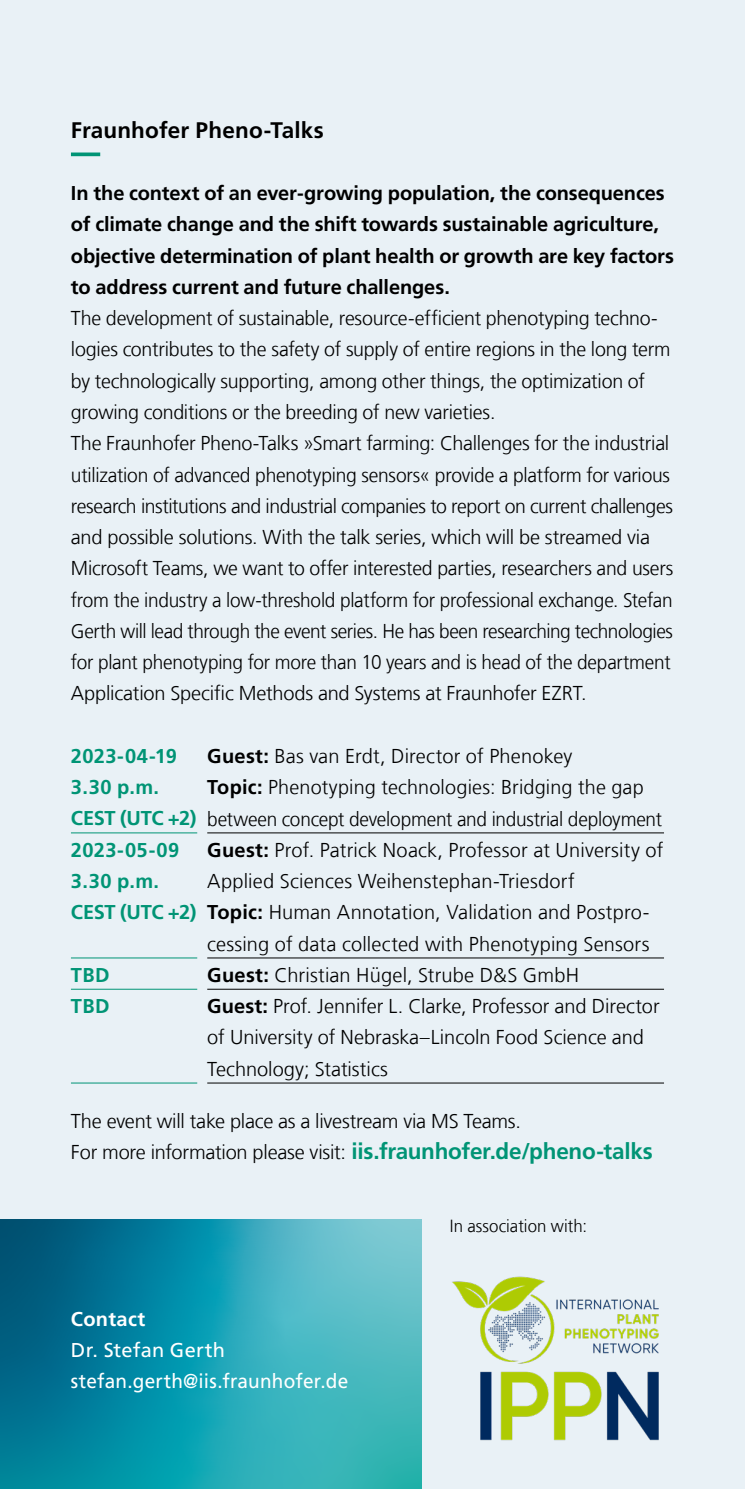
<style>
.page{position:relative;width:745px;height:1489px;background:#fff}
.page>*{position:absolute;margin:0;border:0;box-sizing:border-box;transform-origin:0 0}
.t1{font:700 22.5px "Frutiger LT Com";letter-spacing:.005em;color:#000}
.t2{font:300 20px/31.2px "Frutiger LT Com";letter-spacing:-.01em;color:#000}
.t3{font:700 20px/31.2px "Frutiger LT Com";letter-spacing:-.01em;color:#000}
.t4{font:700 20px/31.2px "Frutiger LT Com";letter-spacing:.015em;color:#009475}
.t5{font:20px/31.2px "Frutiger LT Com";letter-spacing:.01em;color:#fff}
.t6{font:700 20px "Frutiger LT Com";letter-spacing:.015em;color:#fff}
.t7{font:300 17.5px "Frutiger LT Com";letter-spacing:.005em;color:#000;scale:.96 1}
.s1{font-weight:700}
.s2{font-weight:700;font-size:22.5px;color:#009475}
</style>
<div class="page">
<div style="left:0;top:0;width:744px;height:1488px;background:#e9f1f6"></div>
<svg style="left:71px;top:152px;width:30px;height:4px"></svg>
<svg style="left:0;top:1219px;width:421px;height:269px;background:#229aad"></svg>
<hr style="left:71px;top:832px;width:126px;height:1px;background:#009475">
<hr style="left:71px;top:957px;width:126px;height:1px;background:#009475">
<hr style="left:71px;top:988px;width:126px;height:1px;background:#009475">
<hr style="left:71px;top:1082px;width:126px;height:1px;background:#009475">
<hr style="left:207px;top:832px;width:456px;height:1px;background:#000">
<hr style="left:207px;top:957px;width:456px;height:1px;background:#000">
<hr style="left:207px;top:988px;width:456px;height:1px;background:#000">
<hr style="left:207px;top:1082px;width:456px;height:1px;background:#000">
<img style="left:452px;top:1276px;width:207px;height:165px">
<p class="t1" style="left:71px;top:117px;width:254px">Fraunhofer Pheno-Talks</p>
<p class="t3" style="left:71px;top:178px;width:604px">In the context of an ever-growing population, the consequences of climate change and the shift towards sustainable agriculture, objective determination of plant health or growth are key factors to address current and future challenges.</p>
<p class="t2" style="left:71px;top:303px;width:603px">The development of sustainable, resource-efficient phenotyping techno&shy;logies contributes to the safety of supply of entire regions in the long term by technologically supporting, among other things, the optimization of growing conditions or the breeding of new varieties.<br>The Fraunhofer Pheno-Talks »Smart farming: Challenges for the industrial utilization of advanced phenotyping sensors« provide a platform for various research institutions and industrial companies to report on current challenges and possible solutions. With the talk series, which will be streamed via Microsoft Teams, we want to offer interested parties, researchers and users from the industry a low-threshold platform for professional exchange. Stefan Gerth will lead through the event series. He has been researching technologies for plant phenotyping for more than 10 years and is head of the department Application Specific Methods and Systems at Fraunhofer EZRT.</p>
<p class="t2" style="left:207px;top:740px;width:457px"><span class="s1">Guest:</span> Bas van Erdt, Director of Phenokey<br><span class="s1">Topic:</span> Phenotyping technologies: Bridging the gap between concept development and industrial deployment <span class="s1">Guest:</span> Prof. Patrick Noack, Professor at University of Applied Sciences Weihenstephan-Triesdorf<br><span class="s1">Topic:</span> Human Annotation, Validation and Postpro&shy;cessing of data collected with Phenotyping Sensors <span class="s1">Guest:</span> Christian Hügel, Strube D&amp;S GmbH<br><span class="s1">Guest:</span> Prof. Jennifer L. Clarke, Professor and Director of University of Nebraska–Lincoln Food Science and Technology; Statistics</p>
<p class="t2" style="left:71px;top:1105px;width:583px">The event will take place as a livestream via MS Teams.<br>For more information please visit: <span class="s2">iis.fraunhofer.de/pheno-talks</span></p>
<p class="t4" style="left:71px;top:740px;width:127px">2023-04-19<br>3.30 p.m.<br>CEST (UTC +2)<br>2023-05-09<br>3.30 p.m.<br>CEST (UTC +2)</p>
<p class="t4" style="left:71px;top:959px;width:40px">TBD<br>TBD</p>
<p class="t6" style="left:71px;top:1306px;width:76px">Contact</p>
<p class="t5" style="left:71px;top:1334px;width:279px">Dr. Stefan Gerth stefan.gerth@iis.fraunhofer.de</p>
<p class="t7" style="left:449px;top:1215px;width:144px">In association with:</p>
</div>
